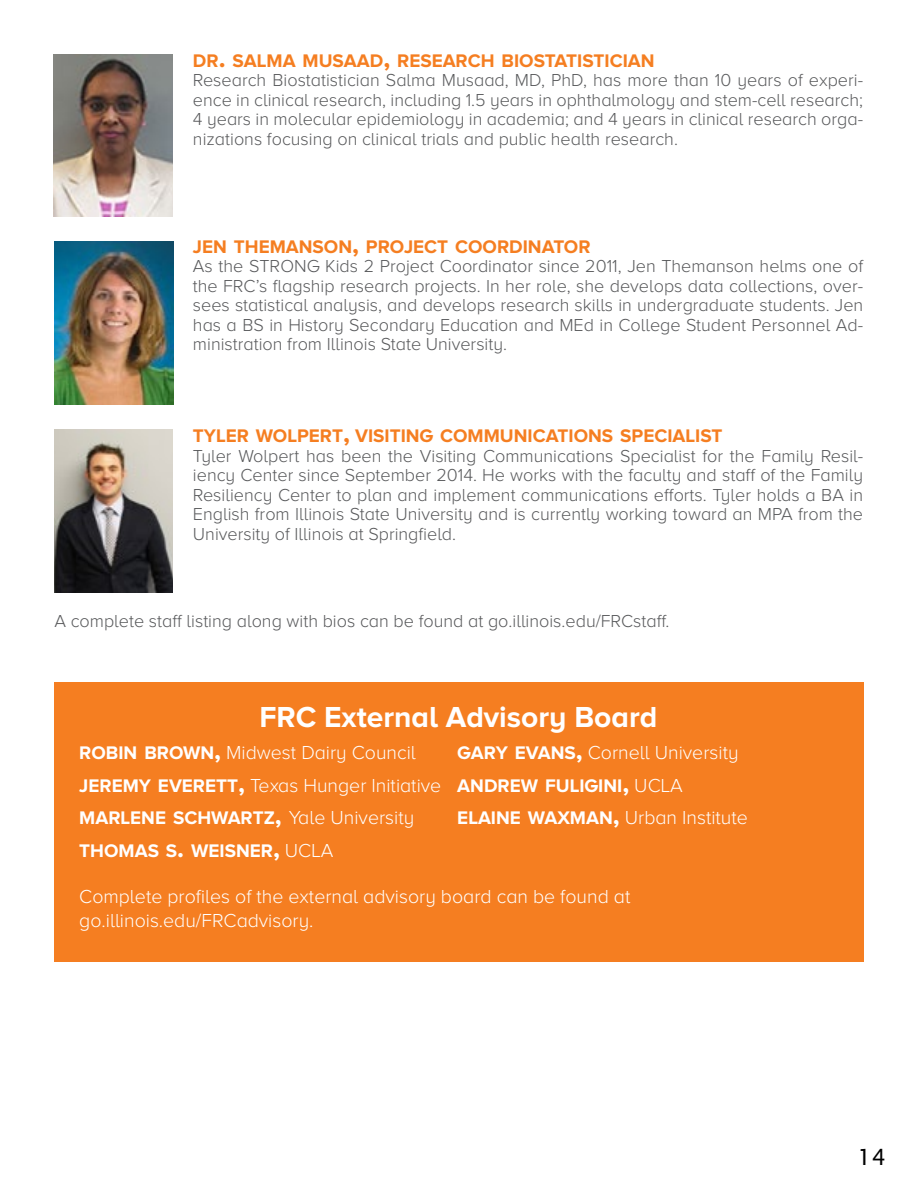
<style>
.page{position:relative;width:918px;height:1188px;background:#fff}
.page>*{position:absolute;margin:0;border:0;box-sizing:border-box;transform-origin:0 0}
.t1{font:700 30px "Proxima Nova A";color:#fff}
.t2{font:22.5px "Lucida Sans";color:#000}
.t3{font:300 19.5px/23.4px "Proxima Nova A";color:#fff}
.t4{font:700 18.9px "Proxima Nova A";color:#f57e21}
.t5{font:700 18.9px/32.4px "Proxima Nova A";color:#fff}
.t6{font:300 18px/19.5px "Proxima Nova A";color:#58595b;text-align:justify}
.s1{font-size:27px}
.s2{font-weight:700;font-size:18.9px}
.s3{font-weight:700;font-size:27px}
.s4{font-weight:300;font-size:19.5px}
</style>
<div class="page">
<div style="left:54px;top:683px;width:810px;height:279px;background:#f57e21"></div>
<img style="left:54px;top:54px;width:118px;height:162px">
<img style="left:54px;top:430px;width:119px;height:162px">
<img style="left:54px;top:242px;width:119px;height:162px">
<p class="t4" style="left:193px;top:50px;width:463px">DR<span class="s1">.</span> SALMA MUSAAD<span class="s1">,</span> RESEARCH BIOSTATISTICIAN</p>
<p class="t6" style="left:193px;top:70px;width:672px">Research Biostatistician Salma Musaad, MD, PhD, has more than 10 years of experi&shy;ence in clinical research, including 1.5 years in ophthalmology and stem-cell research; 4 years in molecular epidemiology in academia; and 4 years in clinical research orga&shy;nizations focusing on clinical trials and public health research.</p>
<p class="t4" style="left:193px;top:236px;width:399px">JEN THEMANSON<span class="s1">,</span> PROJECT COORDINATOR</p>
<p class="t6" style="left:193px;top:256px;width:672px">As the STRONG Kids 2 Project Coordinator since 2011, Jen Themanson helms one of the FRC’s flagship research projects. In her role, she develops data collections, over&shy;sees statistical analysis, and develops research skills in undergraduate students. Jen has a BS in History Secondary Education and MEd in College Student Personnel Ad&shy;ministration from Illinois State University.</p>
<p class="t4" style="left:193px;top:425px;width:531px">TYLER WOLPERT<span class="s1">,</span> VISITING COMMUNICATIONS SPECIALIST</p>
<p class="t6" style="left:193px;top:446px;width:672px">Tyler Wolpert has been the Visiting Communications Specialist for the Family Resil&shy;iency Center since September 2014. He works with the faculty and staff of the Family Resiliency Center to plan and implement communications efforts. Tyler holds a BA in English from Illinois State University and is currently working toward an MPA from the University of Illinois at Springfield.</p>
<p class="t6" style="left:54px;top:611px;width:617px">A complete staff listing along with bios can be found at go.illinois.edu/FRCstaff.</p>
<h1 class="t1" style="left:259px;top:700px;width:400px">FRC External Advisory Board</h1>
<p class="t3" style="left:79px;top:741px;width:338px"><span class="s2">ROBIN BROWN</span><span class="s3">,</span> Midwest Dairy Council</p>
<p class="t3" style="left:457px;top:741px;width:283px"><span class="s2">GARY EVANS</span><span class="s3">,</span> Cornell University</p>
<p class="t5" style="left:79px;top:769px;width:605px">JEREMY EVERETT<span class="s1">,</span> <span class="s4">Texas Hunger Initiative</span> ANDREW FULIGINI<span class="s1">,</span> <span class="s4">UCLA<br></span>MARLENE SCHWARTZ<span class="s1">,</span> <span class="s4">Yale University</span></p>
<p class="t3" style="left:457px;top:806px;width:292px"><span class="s2">ELAINE WAXMAN</span><span class="s3">,</span> Urban Institute</p>
<p class="t5" style="left:79px;top:834px;width:256px">THOMAS S<span class="s1">.</span> WEISNER<span class="s1">,</span> <span class="s4">UCLA</span></p>
<p class="t3" style="left:79px;top:885px;width:553px">Complete profiles of the external advisory board can be found at go.illinois.edu/FRCadvisory.</p>
<p class="t2" style="left:858px;top:1144px;width:30px">14</p>
</div>
